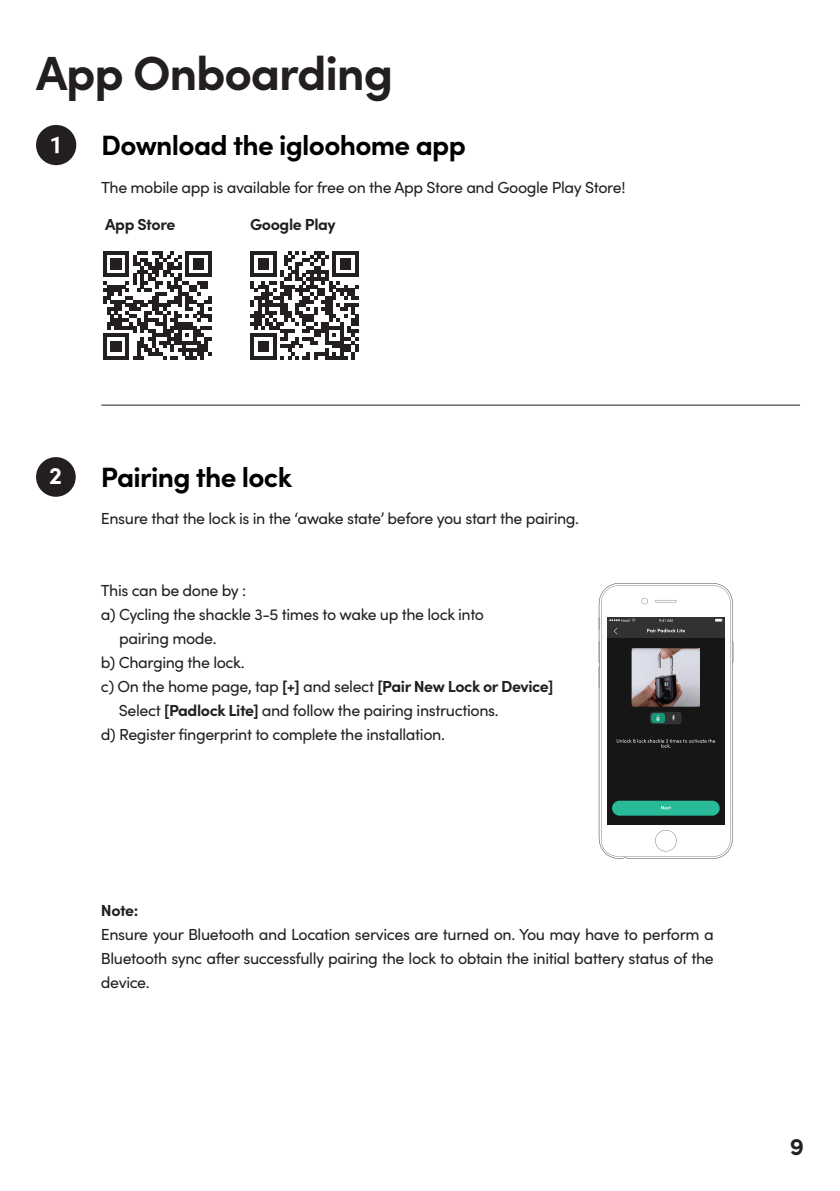
<style>
.page{position:relative;width:840px;height:1191px;background:#fff}
.page>*{position:absolute;margin:0;border:0;box-sizing:border-box;transform-origin:0 0}
.t1{font:700 48px "Sofia Pro";letter-spacing:-.025em;color:#231f20}
.t2{font:700 28px "Sofia Pro";letter-spacing:-.025em;color:#000}
.t3{font:700 24px "Sofia Pro";color:#231f20}
.t4{font:700 24px "Sofia Pro";color:#fff}
.t5{font:16px/24px "Sofia Pro";letter-spacing:-.025em;color:#231f20;text-align:justify}
.t6{font:700 16px "Sofia Pro";letter-spacing:-.025em;color:#231f20}
.s1{font-weight:700}
</style>
<div class="page">
<div style="left:36px;top:125px;width:40px;height:40px;background:#231f20;border-radius:50%"></div>
<svg style="left:51px;top:137px;width:8px;height:16px"></svg>
<hr style="left:101px;top:405px;width:698px;height:1px;background:#231f20">
<svg style="left:103px;top:251px;width:108px;height:108px"></svg>
<svg style="left:250px;top:251px;width:108px;height:108px"></svg>
<div style="left:36px;top:457px;width:40px;height:40px;background:#231f20;border-radius:50%"></div>
<svg style="left:598px;top:583px;width:135px;height:276px"></svg>
<img style="left:631px;top:648px;width:65px;height:58px">
<img style="left:696px;top:648px;width:3px;height:58px">
<h1 class="t1" style="left:36px;top:37px;width:358px">App Onboarding</h1>
<h2 class="t2" style="left:101px;top:124px;width:366px">Download the igloohome app</h2>
<p class="t5" style="left:101px;top:175px;width:525px">The mobile app is available for free on the App Store and Google Play Store!</p>
<p class="t6" style="left:105px;top:212px;width:72px">App Store</p>
<p class="t6" style="left:250px;top:212px;width:87px">Google Play</p>
<h3 class="t4" style="left:49px;top:457px;width:14px">2</h3>
<h2 class="t2" style="left:101px;top:455px;width:193px">Pairing the lock</h2>
<p class="t5" style="left:101px;top:505px;width:479px">Ensure that the lock is in the ‘awake state’ before you start the pairing.</p>
<p class="t5" style="left:101px;top:577px;width:147px">This can be done by :</p>
<p class="t5" style="left:101px;top:601px;width:384px">a) Cycling the shackle 3-5 times to wake up the lock into</p>
<p class="t5" style="left:119px;top:625px;width:99px">pairing mode.</p>
<p class="t5" style="left:101px;top:649px;width:145px">b) Charging the lock.</p>
<p class="t5" style="left:101px;top:673px;width:453px">c) On the home page, tap <span class="s1">[+]</span> and select <span class="s1">[Pair New Lock or Device]</span></p>
<p class="t5" style="left:119px;top:697px;width:381px">Select <span class="s1">[Padlock Lite]</span> and follow the pairing instructions.</p>
<p class="t5" style="left:101px;top:721px;width:345px">d) Register fingerprint to complete the installation.</p>
<p class="t6" style="left:101px;top:898px;width:39px">Note:</p>
<p class="t5" style="left:101px;top:921px;width:614px">Ensure your Bluetooth and Location services are turned on. You may have to perform a Bluetooth sync after successfully pairing the lock to obtain the initial battery status of the device.</p>
<h3 class="t3" style="left:789px;top:1128px;width:16px">9</h3>
</div>
